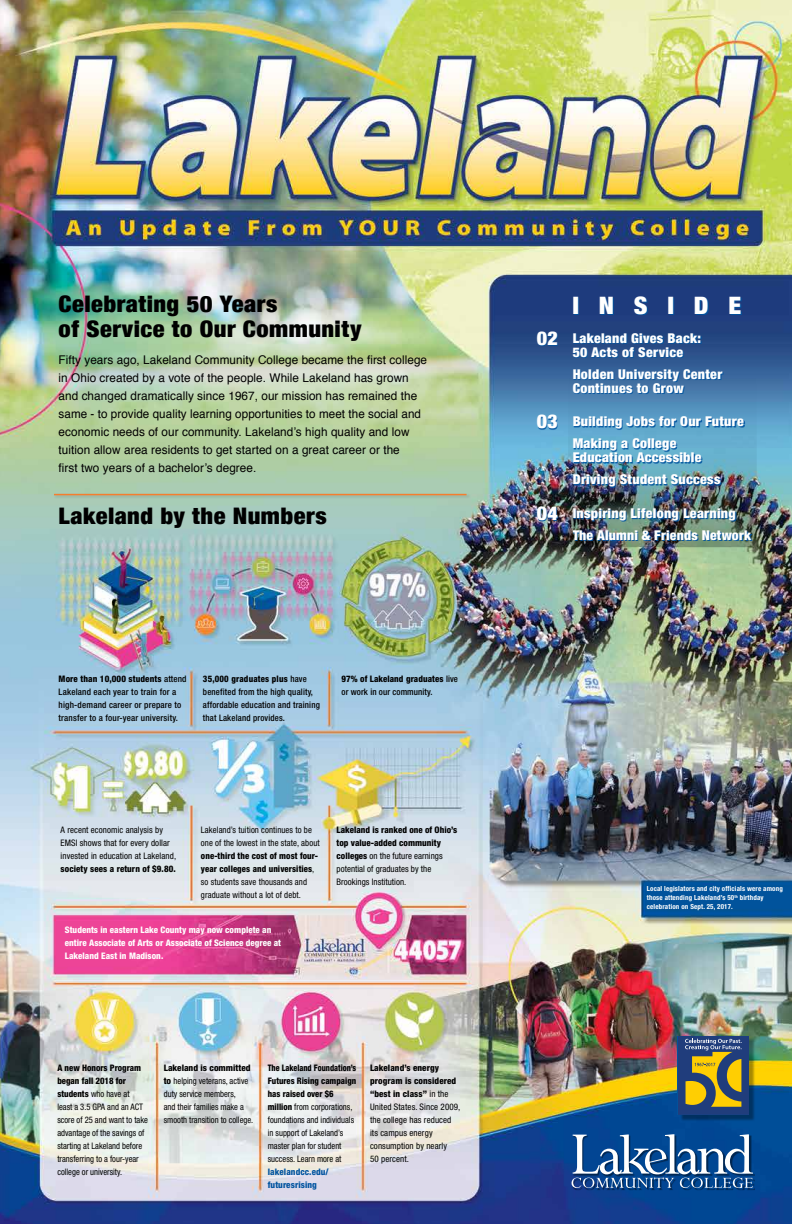
<style>
.page{position:relative;width:792px;height:1224px;background:#fff}
.page>*{position:absolute;margin:0;border:0;box-sizing:border-box;transform-origin:0 0}
.t1{font:900 condensed 24px "Helvetica Neue";letter-spacing:.77em;color:#fff;scale:1.07 1}
.t2{font:900 condensed 22.8px/25px "Helvetica Neue";letter-spacing:.02em;color:#000;scale:1.07 1}
.t3{font:900 condensed 13.4px/22px "Helvetica Neue";letter-spacing:.02em;color:#fff;scale:1.04 1}
.t4{font:12px/18px "Helvetica";letter-spacing:.005em;color:#000}
.t5{font:condensed 9px/13px "Helvetica Neue";color:#000;scale:.95 1}
.t6{font:condensed 9px/13px "Helvetica Neue";color:#000}
.t7{font:500 condensed 9px/13px "Helvetica Neue";letter-spacing:.02em;color:#000}
.t8{font:800 condensed 9px/13px "Helvetica Neue";letter-spacing:.01em;color:#000}
.t9{font:800 condensed 9px/13px "Helvetica Neue";color:#fff}
.t10{font:800 condensed 9px/13px "Helvetica Neue";letter-spacing:.01em;color:#00539f}
.t11{font:700 condensed 7px/9px "Helvetica Neue";letter-spacing:.02em;color:#fff}
.s1{font-weight:800}
.s2{font-weight:400}
.s3{font-size:19.2px}
</style>
<div class="page">
<img style="left:0;top:0;width:792px;height:1224px">
<div style="left:573px;top:1135px;width:182px;height:55px;background:#000;opacity:.45"></div>
<svg style="left:572px;top:1134px;width:181px;height:54px"></svg>
<div style="left:680px;top:1038px;width:76px;height:83px;background:#000;opacity:.35"></div>
<svg style="left:678px;top:1036px;width:71px;height:79px;background:#6a6f5a"></svg>
<div style="left:574px;top:297px;width:168px;height:18px;background:#00539f;opacity:.9"></div>
<div style="left:54px;top:494px;width:417px;height:6px;background:#000;opacity:.15"></div>
<hr style="left:54px;top:494px;width:413px;height:1px;background:#f57d2d">
<img style="left:568px;top:353px;width:189px;height:194px">
<div style="left:538px;top:332px;width:215px;height:209px;background:#00539f;opacity:.9"></div>
<h2 class="t2" style="left:59px;top:290px;width:284px">Celebrating 50 Years<br>of Service to Our Community</h2>
<p class="t4" style="left:59px;top:351px;width:370px">Fifty years ago, Lakeland Community College became the first college in Ohio created by a vote of the people. While Lakeland has grown and changed dramatically since 1967, our mission has remained the same - to provide quality learning opportunities to meet the social and economic needs of our community. Lakeland’s high quality and low tuition allow area residents to get started on a great career or the<br>first two years of a bachelor’s degree.</p>
<h2 class="t2" style="left:59px;top:502px;width:252px">Lakeland by the Numbers</h2>
<p class="t7" style="left:59px;top:673px;width:129px"><span class="s1">More than 10,000 students</span> attend Lakeland each year to train for a high-demand career or prepare to transfer to a four-year university.</p>
<p class="t7" style="left:203px;top:673px;width:118px"><span class="s1">35,000 graduates plus</span> have benefited from the high quality, affordable education and training that Lakeland provides.</p>
<p class="t7" style="left:342px;top:673px;width:118px"><span class="s1">97% of Lakeland graduates</span> live or work in our community.</p>
<p class="t6" style="left:61px;top:823px;width:117px">A recent economic analysis by<br>EMSI shows that for every dollar invested in education at Lakeland,</p>
<p class="t8" style="left:61px;top:862px;width:117px">society sees a return of $9.80.</p>
<p class="t6" style="left:201px;top:823px;width:120px">Lakeland’s tuition continues to be one of the lowest in the state, about</p>
<p class="t8" style="left:201px;top:849px;width:119px">one-third the cost of most four&shy;year colleges and universities<span class="s2">, so students save thousands and graduate without a lot of debt.</span></p>
<p class="t6" style="left:337px;top:824px;width:122px"><span class="s1">Lakeland is ranked one of Ohio’s top value-added community colleges</span> on the future earnings potential of graduates by the<br>Brookings Institution.</p>
<p class="t9" style="left:65px;top:923px;width:218px">Students in eastern Lake County may now complete an entire Associate of Arts or Associate of Science degree at<br>Lakeland East in Madison.</p>
<p class="t5" style="left:57px;top:1061px;width:97px"><span class="s1">A new Honors Program began fall 2018 for students</span> who have at<br>least a 3.5 GPA and an ACT score of 25 and want to take advantage of the savings of starting at Lakeland before transferring to a four-year college or university.</p>
<p class="t5" style="left:164px;top:1061px;width:96px"><span class="s1">Lakeland is committed to</span> helping veterans, active duty service members,<br>and their families make a smooth transition to college.</p>
<p class="t5" style="left:268px;top:1061px;width:95px"><span class="s1">The Lakeland Foundation’s<br>Futures Rising campaign has raised over $6 million</span> from corporations, foundations and individuals in support of Lakeland’s master plan for student success. Learn more at</p>
<p class="t10" style="left:268px;top:1165px;width:63px">lakelandcc.edu/ futuresrising</p>
<p class="t6" style="left:370px;top:1061px;width:92px"><span class="s1">Lakeland’s energy program is considered “best in class”</span> in the<br>United States. Since 2009, the college has reduced its campus energy consumption by nearly<br>50 percent.</p>
<h1 class="t1" style="left:572px;top:285px;width:159px">INSIDE</h1>
<h3 class="t3" style="left:573px;top:330px;width:125px;line-height:14px;text-indent:-36px"><span class="s3">02</span> Lakeland Gives Back:<br>50 Acts of Service</h3>
<h3 class="t3" style="left:573px;top:366px;width:145px;line-height:14px">Holden University Center<br>Continues to Grow</h3>
<h3 class="t3" style="left:573px;top:410px;width:166px;text-indent:-36px"><span class="s3">03</span> Building Jobs for Our Future<br>Making a College</h3>
<h3 class="t3" style="left:573px;top:446px;width:144px">Education Accessible<br>Driving Student Success</h3>
<h3 class="t3" style="left:573px;top:501px;width:173px;text-indent:-36px"><span class="s3">04</span> Inspiring Lifelong Learning<br>The Alumni &amp; Friends Network</h3>
<p class="t11" style="left:647px;top:884px;width:138px">Local legislators and city officials were among those attending Lakeland’s 50<sup>th</sup> birthday celebration on Sept. 25, 2017.</p>
</div>
